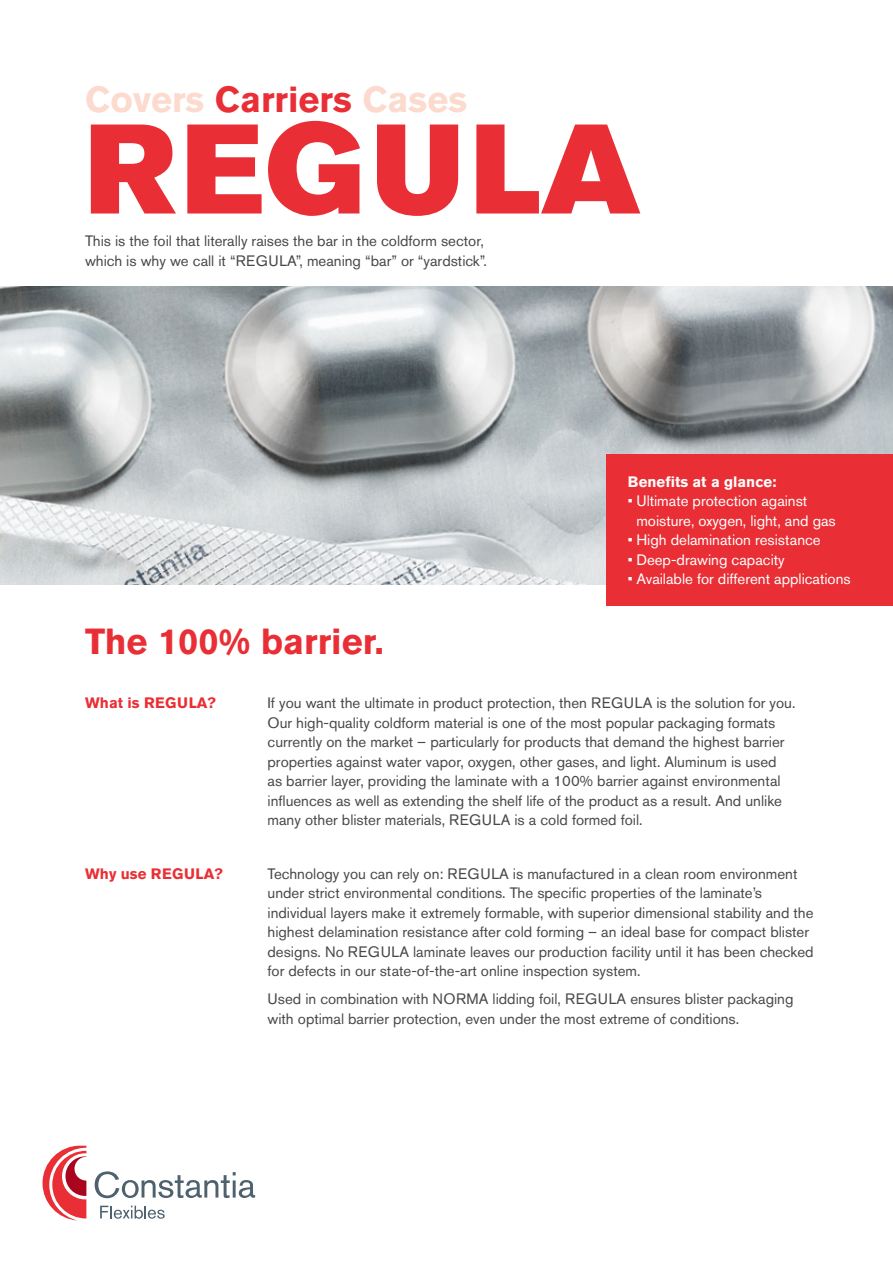
<style>
.page{position:relative;width:893px;height:1263px;background:#fff}
.page>*{position:absolute;margin:0;border:0;box-sizing:border-box;transform-origin:0 0}
.t1{font:126px "Akzidenz Grotesk BQ Super";letter-spacing:.06em;color:#e92f35}
.t2{font:700 36px "Akzidenz Grotesk BQ";color:#fcdace}
.t3{font:700 36px "Akzidenz Grotesk BQ";color:#e92f35}
.t4{font:15px/19.5px "Akzidenz Grotesk BQ";color:#474847}
.t5{font:15px/19.5px "Akzidenz Grotesk BQ";color:#fff}
.t6{font:700 15px "Akzidenz Grotesk BQ";color:#e92f35}
.t7{font:700 15px "Akzidenz Grotesk BQ";color:#fff}
.s1{color:#e92f35}
</style>
<div class="page">
<img style="left:0;top:287px;width:893px;height:298px">
<svg style="left:43px;top:1146px;width:44px;height:74px"></svg>
<svg style="left:100px;top:1206px;width:65px;height:13px"></svg>
<svg style="left:95px;top:1171px;width:160px;height:27px"></svg>
<div style="left:607px;top:454px;width:286px;height:152px;background:#e92f35"></div>
<h2 class="t2" style="left:85px;top:79px;width:383px">Covers <span class="s1">Carriers</span> Cases</h2>
<h1 class="t1" style="left:85px;top:96px;width:557px">REGULA</h1>
<p class="t4" style="left:85px;top:231px;width:403px">This is the foil that literally raises the bar in the coldform sector, which is why we call it “REGULA”, meaning “bar” or “yardstick”.</p>
<h2 class="t3" style="left:85px;top:621px;width:300px">The 100% barrier.</h2>
<p class="t7" style="left:628px;top:473px;width:150px">Benefits at a glance:</p>
<p class="t5" style="left:636px;top:491px;width:201px;text-indent:-9px">• Ultimate protection against moisture, oxygen, light, and gas</p>
<p class="t5" style="left:628px;top:530px;width:194px">• High delamination resistance</p>
<p class="t5" style="left:628px;top:550px;width:158px">• Deep-drawing capacity</p>
<p class="t5" style="left:628px;top:569px;width:224px">• Available for different applications</p>
<p class="t6" style="left:85px;top:694px;width:132px">What is REGULA?</p>
<p class="t6" style="left:85px;top:865px;width:139px">Why use REGULA?</p>
<p class="t4" style="left:268px;top:693px;width:529px">If you want the ultimate in product protection, then REGULA is the solution for you.<br>Our high-quality coldform material is one of the most popular packaging formats currently on the market – particularly for products that demand the highest barrier properties against water vapor, oxygen, other gases, and light. Aluminum is used<br>as barrier layer, providing the laminate with a 100% barrier against environmental influences as well as extending the shelf life of the product as a result. And unlike many other blister materials, REGULA is a cold formed foil.</p>
<p class="t4" style="left:268px;top:864px;width:547px">Technology you can rely on: REGULA is manufactured in a clean room environment under strict environmental conditions. The specific properties of the laminate’s individual layers make it extremely formable, with superior dimensional stability and the highest delamination resistance after cold forming – an ideal base for compact blister designs. No REGULA laminate leaves our production facility until it has been checked for defects in our state-of-the-art online inspection system.</p>
<p class="t4" style="left:268px;top:989px;width:527px">Used in combination with NORMA lidding foil, REGULA ensures blister packaging with optimal barrier protection, even under the most extreme of conditions.</p>
</div>
